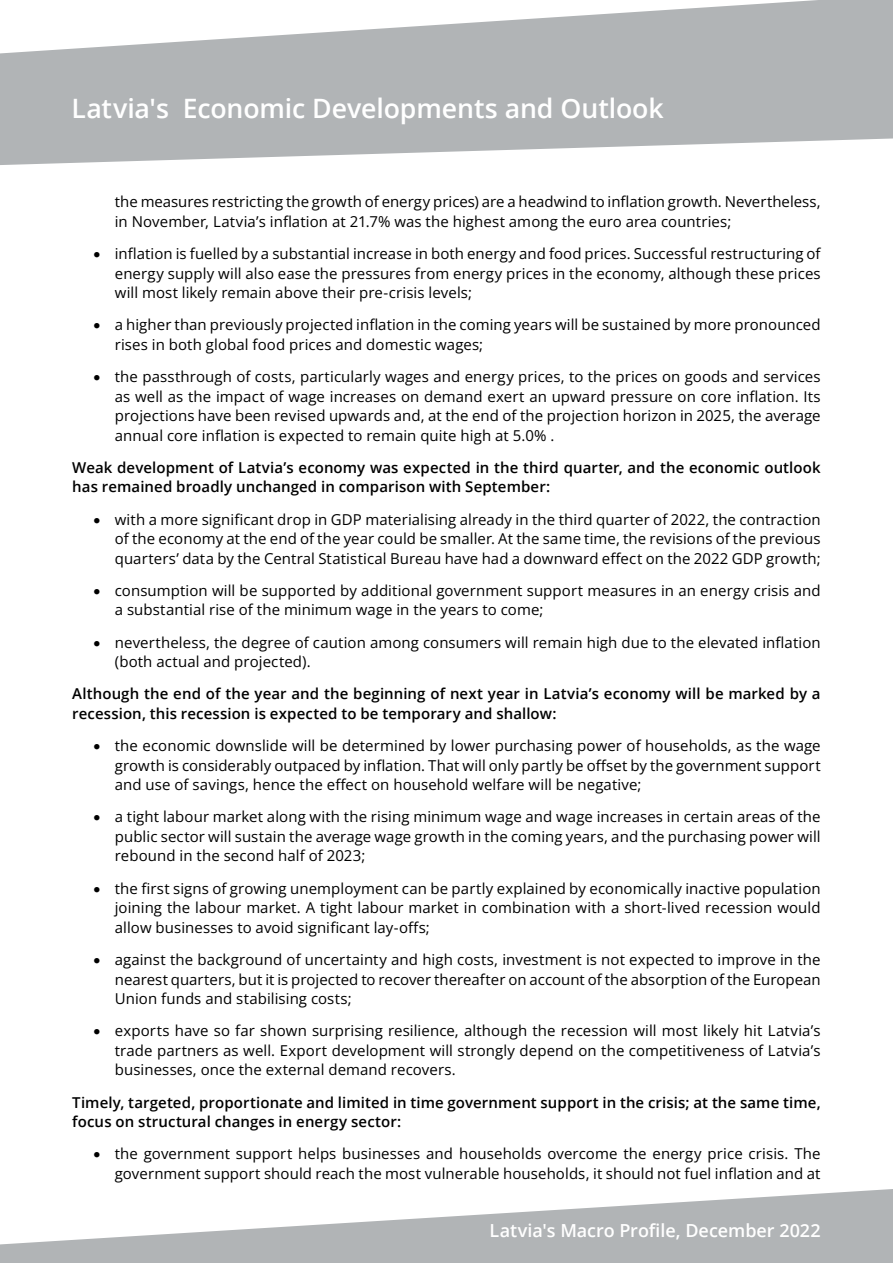
<style>
.page{position:relative;width:893px;height:1263px;background:#fff}
.page>*{position:absolute;margin:0;border:0;box-sizing:border-box;transform-origin:0 0}
.t1{font:600 26.7px "Open Sans";letter-spacing:-.005em;color:#fff}
.t2{font:600 18px "Open Sans";color:#fff}
.t3{font:15px/19.5px "Open Sans";letter-spacing:.005em;color:#000;text-align:justify}
.t4{font:600 15px/19.5px "Open Sans";letter-spacing:.005em;color:#000}
</style>
<div class="page">
<svg style="left:0;top:0;width:893px;height:165px;fill:#b1b4b6"></svg>
<svg style="left:0;top:1189px;width:893px;height:74px;fill:#b1b4b6"></svg>
<h1 class="t1" style="left:71px;top:90px;width:594px">Latvia's Economic Developments and Outlook</h1>
<p class="t3" style="left:115px;top:192px;width:707px">the measures restricting the growth of energy prices) are a headwind to inflation growth. Nevertheless, in November, Latvia’s inflation at 21.7% was the highest among the euro area countries;</p>
<p class="t3" style="left:115px;top:244px;width:707px;text-indent:-21px">• inflation is fuelled by a substantial increase in both energy and food prices. Successful restructuring of energy supply will also ease the pressures from energy prices in the economy, although these prices will most likely remain above their pre-crisis levels;</p>
<p class="t3" style="left:115px;top:315px;width:707px;text-indent:-21px">• a higher than previously projected inflation in the coming years will be sustained by more pronounced rises in both global food prices and domestic wages;</p>
<p class="t3" style="left:115px;top:367px;width:707px;text-indent:-21px">• the passthrough of costs, particularly wages and energy prices, to the prices on goods and services as well as the impact of wage increases on demand exert an upward pressure on core inflation. Its projections have been revised upwards and, at the end of the projection horizon in 2025, the average annual core inflation is expected to remain quite high at 5.0% .</p>
<p class="t4" style="left:72px;top:457px;width:750px">Weak development of Latvia’s economy was expected in the third quarter, and the economic outlook has remained broadly unchanged in comparison with September:</p>
<p class="t3" style="left:115px;top:509px;width:707px;text-indent:-21px">• with a more significant drop in GDP materialising already in the third quarter of 2022, the contraction of the economy at the end of the year could be smaller. At the same time, the revisions of the previous quarters’ data by the Central Statistical Bureau have had a downward effect on the 2022 GDP growth;</p>
<p class="t3" style="left:115px;top:580px;width:707px;text-indent:-21px">• consumption will be supported by additional government support measures in an energy crisis and a substantial rise of the minimum wage in the years to come;</p>
<p class="t3" style="left:115px;top:632px;width:707px;text-indent:-21px">• nevertheless, the degree of caution among consumers will remain high due to the elevated inflation (both actual and projected).</p>
<p class="t4" style="left:72px;top:684px;width:750px">Although the end of the year and the beginning of next year in Latvia’s economy will be marked by a recession, this recession is expected to be temporary and shallow:</p>
<p class="t3" style="left:115px;top:736px;width:707px;text-indent:-21px">• the economic downslide will be determined by lower purchasing power of households, as the wage growth is considerably outpaced by inflation. That will only partly be offset by the government support and use of savings, hence the effect on household welfare will be negative;</p>
<p class="t3" style="left:115px;top:807px;width:707px;text-indent:-21px">• a tight labour market along with the rising minimum wage and wage increases in certain areas of the public sector will sustain the average wage growth in the coming years, and the purchasing power will rebound in the second half of 2023;</p>
<p class="t3" style="left:115px;top:878px;width:707px;text-indent:-21px">• the first signs of growing unemployment can be partly explained by economically inactive population joining the labour market. A tight labour market in combination with a short-lived recession would allow businesses to avoid significant lay-offs;</p>
<p class="t3" style="left:115px;top:949px;width:707px;text-indent:-21px">• against the background of uncertainty and high costs, investment is not expected to improve in the nearest quarters, but it is projected to recover thereafter on account of the absorption of the European Union funds and stabilising costs;</p>
<p class="t3" style="left:115px;top:1021px;width:707px;text-indent:-21px">• exports have so far shown surprising resilience, although the recession will most likely hit Latvia’s trade partners as well. Export development will strongly depend on the competitiveness of Latvia’s businesses, once the external demand recovers.</p>
<p class="t4" style="left:72px;top:1092px;width:750px">Timely, targeted, proportionate and limited in time government support in the crisis; at the same time, focus on structural changes in energy sector:</p>
<p class="t3" style="left:94px;top:1144px;width:729px;text-align:right">• the government support helps businesses and households overcome the energy price crisis. The government support should reach the most vulnerable households, it should not fuel inflation and at</p>
<p class="t2" style="left:490px;top:1218px;width:333px">Latvia's Macro Profile, December 2022</p>
</div>
